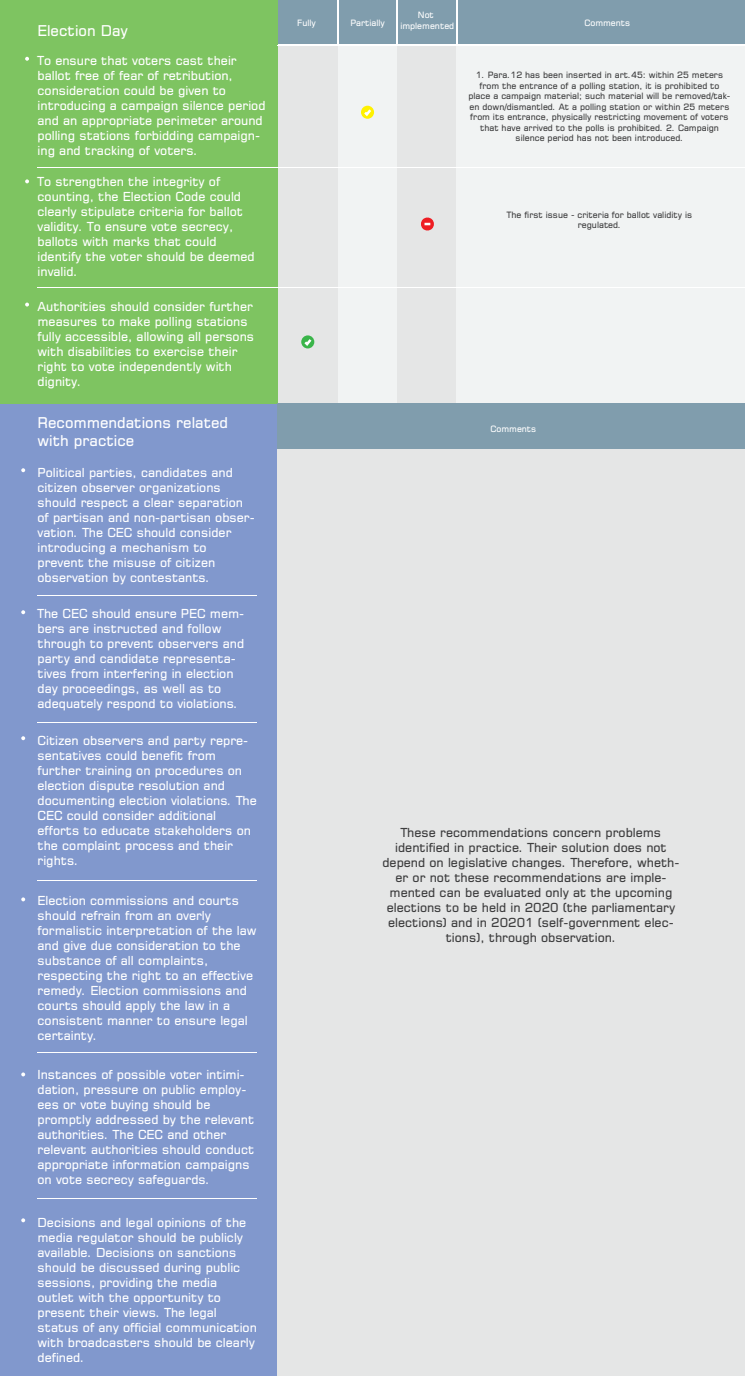
<style>
.page{position:relative;width:745px;height:1376px;background:#fff}
.page>*{position:absolute;margin:0;border:0;box-sizing:border-box;transform-origin:0 0}
.t1{font:15px/18px "BPG Banner Quadro Square Caps";color:#fff}
.t2{font:12.5px/15px "BPG Banner";color:#fff}
.t3{font:12.5px/15px "BPG Banner";color:#3e3e3f;text-align:center}
.t4{font:8.75px/10.5px "BPG Banner";color:#3e3e3f;text-align:center}
.t5{font:8.75px "BPG Banner Super Square Caps";color:#fff}
</style>
<div class="page">
<div style="left:0;top:403px;width:277px;height:973px;background:#8198cd"></div>
<div style="left:337px;top:44px;width:60px;height:398px;background:#f1f3f3"></div>
<div style="left:277px;top:44px;width:60px;height:398px;background:#e5e6e6"></div>
<div style="left:397px;top:44px;width:60px;height:398px;background:#e5e6e6"></div>
<div style="left:456px;top:44px;width:288px;height:398px;background:#f1f3f3"></div>
<div style="left:277px;top:0;width:467px;height:45px;background:#809dad"></div>
<hr style="left:337px;top:0;width:1px;height:45px;background:#fff">
<hr style="left:396px;top:0;width:2px;height:45px;background:#fff">
<hr style="left:456px;top:0;width:1px;height:45px;background:#fff">
<div style="left:0;top:0;width:277px;height:403px;background:#7ec461"></div>
<div style="left:277px;top:449px;width:467px;height:927px;background:#e5e6e6"></div>
<div style="left:277px;top:403px;width:467px;height:46px;background:#809dad"></div>
<hr style="left:277px;top:45px;width:467px;height:1px;background:#fff">
<svg style="left:301px;top:336px;width:13px;height:12px"></svg>
<svg style="left:421px;top:217px;width:13px;height:14px"></svg>
<hr style="left:38px;top:167px;width:706px;height:1px;background:#fff">
<hr style="left:38px;top:288px;width:706px;height:1px;background:#fff">
<hr style="left:38px;top:595px;width:219px;height:1px;background:#fff">
<hr style="left:38px;top:722px;width:219px;height:1px;background:#fff">
<hr style="left:38px;top:880px;width:219px;height:1px;background:#fff">
<hr style="left:38px;top:1052px;width:219px;height:1px;background:#fff">
<hr style="left:37px;top:1197px;width:220px;height:1px;background:#fff">
<svg style="left:361px;top:106px;width:13px;height:13px"></svg>
<svg style="left:361px;top:107px;width:12px;height:11px"></svg>
<svg style="left:25px;top:57px;width:4px;height:4px"></svg>
<svg style="left:25px;top:179px;width:4px;height:4px"></svg>
<svg style="left:25px;top:303px;width:4px;height:3px"></svg>
<svg style="left:21px;top:468px;width:4px;height:4px"></svg>
<svg style="left:21px;top:610px;width:4px;height:4px"></svg>
<svg style="left:21px;top:736px;width:4px;height:4px"></svg>
<svg style="left:21px;top:897px;width:4px;height:4px"></svg>
<svg style="left:21px;top:1072px;width:4px;height:4px"></svg>
<svg style="left:21px;top:1218px;width:4px;height:4px"></svg>
<p class="t1" style="left:38px;top:23px;width:92px">Election Day</p>
<p class="t2" style="left:38px;top:54px;width:229px">To ensure that voters cast their ballot free of fear of retribution, consideration could be given to introducing a campaign silence period and an appropriate perimeter around polling stations forbidding campaign&shy;ing and tracking of voters.</p>
<p class="t2" style="left:38px;top:175px;width:219px">To strengthen the integrity of counting, the Election Code could clearly stipulate criteria for ballot validity. To ensure vote secrecy, ballots with marks that could identify the voter should be deemed invalid.</p>
<p class="t2" style="left:38px;top:300px;width:218px">Authorities should consider further measures to make polling stations fully accessible, allowing all persons with disabilities to exercise their right to vote independently with dignity.</p>
<p class="t1" style="left:38px;top:415px;width:192px">Recommendations related with practice</p>
<p class="t2" style="left:38px;top:466px;width:219px">Political parties, candidates and citizen observer organizations should respect a clear separation of partisan and non-partisan obser&shy;vation. The CEC should consider introducing a mechanism to prevent the misuse of citizen observation by contestants.</p>
<p class="t2" style="left:38px;top:607px;width:208px">The CEC should ensure PEC mem&shy;bers are instructed and follow through to prevent observers and party and candidate representa&shy;tives from interfering in election day proceedings, as well as to adequately respond to violations.</p>
<p class="t2" style="left:38px;top:734px;width:221px">Citizen observers and party repre&shy;sentatives could benefit from further training on procedures on election dispute resolution and documenting election violations. The<br>CEC could consider additional efforts to educate stakeholders on the complaint process and their rights.</p>
<p class="t2" style="left:38px;top:893px;width:220px">Election commissions and courts should refrain from an overly formalistic interpretation of the law and give due consideration to the substance of all complaints, respecting the right to an effective remedy. Election commissions and courts should apply the law in a consistent manner to ensure legal certainty.</p>
<p class="t2" style="left:38px;top:1068px;width:218px">Instances of possible voter intimi&shy;dation, pressure on public employ&shy;ees or vote buying should be promptly addressed by the relevant authorities. The CEC and other relevant authorities should conduct appropriate information campaigns on vote secrecy safeguards.</p>
<p class="t2" style="left:38px;top:1215px;width:221px">Decisions and legal opinions of the media regulator should be publicly available. Decisions on sanctions should be discussed during public sessions, providing the media outlet with the opportunity to present their views. The legal status of any official communication with broadcasters should be clearly defined.</p>
<p class="t5" style="left:297px;top:20px;width:20px">Fully</p>
<p class="t5" style="left:417px;top:11px;width:18px">Not</p>
<p class="t5" style="left:350px;top:20px;width:36px">Partially</p>
<p class="t5" style="left:400px;top:22px;width:55px">implemented</p>
<p class="t5" style="left:584px;top:20px;width:47px">Comments</p>
<p class="t4" style="left:468px;top:71px;width:263px">1. Para.12 has been inserted in art.45: within 25 meters from the entrance of a polling station, it is prohibited to place a campaign material; such material will be removed/tak&shy;en down/dismantled. At a polling station or within 25 meters from its entrance, physically restricting movement of voters that have arrived to the polls is prohibited. 2. Campaign silence period has not been introduced.</p>
<p class="t4" style="left:506px;top:210px;width:187px">The first issue - criteria for ballot validity is regulated.</p>
<p class="t5" style="left:490px;top:425px;width:47px">Comments</p>
<p class="t3" style="left:382px;top:826px;width:298px">These recommendations concern problems identified in practice. Their solution does not depend on legislative changes. Therefore, wheth&shy;er or not these recommendations are imple&shy;mented can be evaluated only at the upcoming elections to be held in 2020 (the parliamentary elections) and in 20201 (self-government elec&shy;tions), through observation.</p>
</div>
